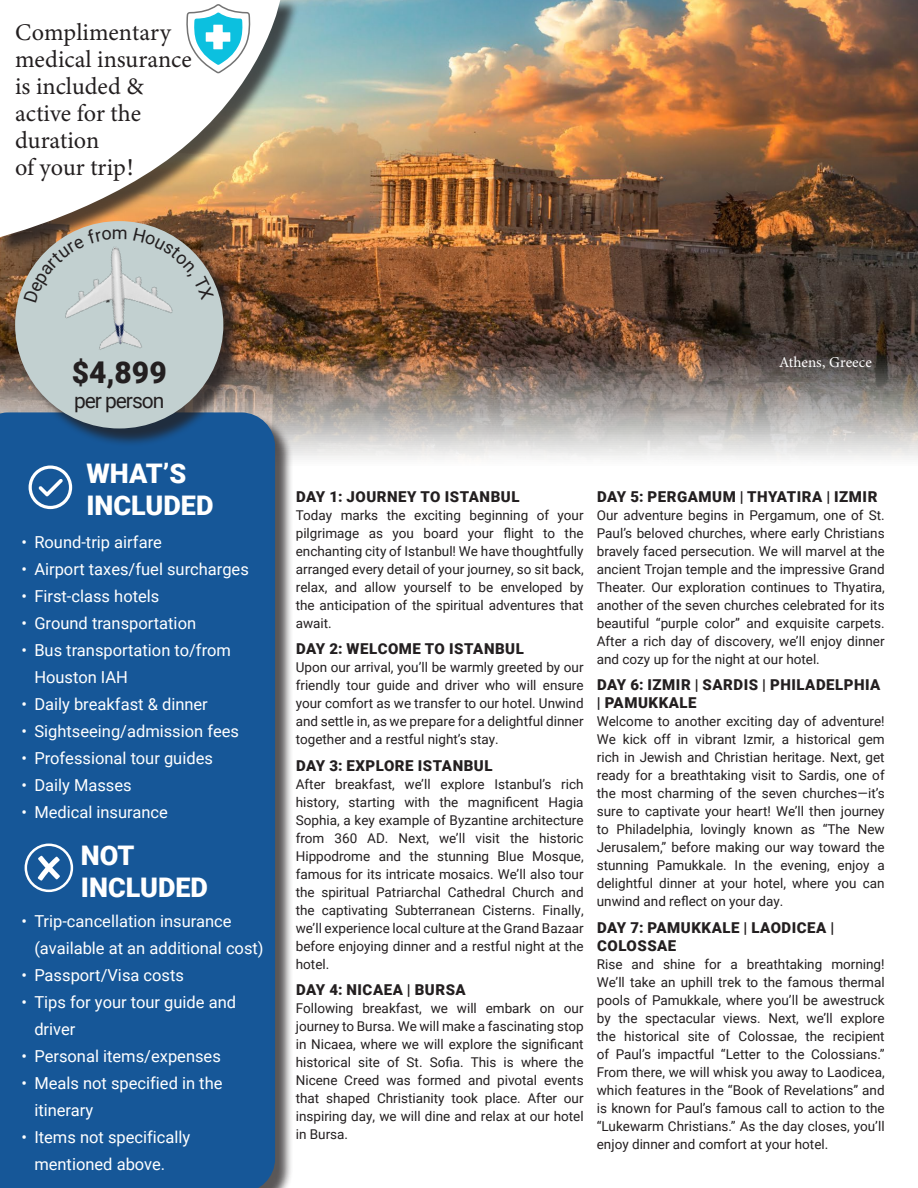
<style>
.page{position:relative;width:918px;height:1188px;background:#fff}
.page>*{position:absolute;margin:0;border:0;box-sizing:border-box;transform-origin:0 0}
.t1{font:900 30px "Roboto";color:#231f20}
.t2{font:900 27px "Roboto";color:#fff}
.t3{font:24px/27px "Minion Variable Concept";color:#231f20}
.t4{font:21px "Roboto";letter-spacing:-.05em;color:#231f20}
.t5{font:16.5px/27px "Roboto";color:#fff}
.Daily_Itinerary{font:900 15px/18px "Roboto";letter-spacing:.035em;color:#231f20}
.t6{font:15px "Minion Variable Concept";color:#fff}
.Body{font:13.5px/18px "Roboto";color:#231f20;text-align:justify}
</style>
<div class="page">
<img style="left:0;top:0;width:918px;height:458px">
<div style="left:0;top:415px;width:294px;height:773px;background:#231f20;opacity:.75"></div>
<div style="left:0;top:412px;width:275px;height:776px;background:#165798"></div>
<svg style="left:25px;top:844px;width:48px;height:48px"></svg>
<svg style="left:29px;top:466px;width:43px;height:43px"></svg>
<div style="left:0;top:0;width:299px;height:256px;background:#231f20;opacity:.75"></div>
<svg style="left:0;top:0;width:281px;height:238px"></svg>
<svg style="left:186px;top:4px;width:64px;height:69px"></svg>
<div style="left:18px;top:224px;width:224px;height:223px;background:#231f20;opacity:.75"></div>
<img style="left:15px;top:221px;width:206px;height:201px">
<svg style="left:24px;top:229px;width:103px;height:74px;background:#b7bcb9"></svg>
<svg style="left:133px;top:227px;width:81px;height:73px;background:#b1b4af"></svg>
<p class="t3" style="left:15px;top:19px;width:178px">Complimentary medical insurance is included &amp; active for the duration</p>
<p class="t3" style="left:15px;top:154px;width:120px">of your trip!</p>
<p class="t1" style="left:72px;top:351px;width:96px">$4,899</p>
<p class="t4" style="left:74px;top:386px;width:92px">per person</p>
<p class="t2" style="left:86px;top:455px;width:101px">WHAT’S</p>
<p class="t2" style="left:86px;top:486px;width:129px">INCLUDED</p>
<p class="t5" style="left:22px;top:528px;width:142px">• Round-trip airfare</p>
<p class="t5" style="left:22px;top:555px;width:229px">• Airport taxes/fuel surcharges</p>
<p class="t5" style="left:22px;top:582px;width:139px">• First-class hotels</p>
<p class="t5" style="left:22px;top:609px;width:176px">• Ground transportation</p>
<p class="t5" style="left:34px;top:636px;width:198px;text-indent:-13px">• Bus transportation to/from<br>Houston IAH</p>
<p class="t5" style="left:22px;top:690px;width:188px">• Daily breakfast &amp; dinner</p>
<p class="t5" style="left:22px;top:717px;width:219px">• Sightseeing/admission fees</p>
<p class="t5" style="left:22px;top:744px;width:193px">• Professional tour guides</p>
<p class="t5" style="left:22px;top:771px;width:112px">• Daily Masses</p>
<p class="t5" style="left:22px;top:798px;width:148px">• Medical insurance</p>
<p class="t2" style="left:81px;top:837px;width:55px">NOT</p>
<p class="t2" style="left:81px;top:868px;width:129px">INCLUDED</p>
<p class="t5" style="left:34px;top:907px;width:231px;text-indent:-13px">• Trip-cancellation insurance (available at an additional cost)</p>
<p class="t5" style="left:22px;top:961px;width:164px">• Passport/Visa costs</p>
<p class="t5" style="left:34px;top:988px;width:203px;text-indent:-13px">• Tips for your tour guide and driver</p>
<p class="t5" style="left:22px;top:1042px;width:201px">• Personal items/expenses</p>
<p class="t5" style="left:34px;top:1069px;width:190px;text-indent:-13px">• Meals not specified in the itinerary</p>
<p class="t5" style="left:34px;top:1123px;width:158px;text-indent:-13px">• Items not specifically mentioned above.</p>
<p class="t6" style="left:780px;top:351px;width:93px">Athens, Greece</p>
<p class="Daily_Itinerary" style="left:296px;top:487px;width:225px">DAY 1: JOURNEY TO ISTANBUL</p>
<p class="Body" style="left:296px;top:505px;width:289px">Today marks the exciting beginning of your pilgrimage as you board your flight to the enchanting city of Istanbul! We have thoughtfully arranged every detail of your journey, so sit back, relax, and allow yourself to be enveloped by the anticipation of the spiritual adventures that await.</p>
<p class="Daily_Itinerary" style="left:296px;top:639px;width:229px">DAY 2: WELCOME TO ISTANBUL</p>
<p class="Body" style="left:296px;top:658px;width:289px">Upon our arrival, you’ll be warmly greeted by our friendly tour guide and driver who will ensure your comfort as we transfer to our hotel. Unwind and settle in, as we prepare for a delightful dinner together and a restful night’s stay.</p>
<p class="Daily_Itinerary" style="left:296px;top:756px;width:198px">DAY 3: EXPLORE ISTANBUL</p>
<p class="Body" style="left:296px;top:774px;width:289px">After breakfast, we’ll explore Istanbul’s rich history, starting with the magnificent Hagia Sophia, a key example of Byzantine architecture from 360 AD. Next, we’ll visit the historic Hippodrome and the stunning Blue Mosque, famous for its intricate mosaics. We’ll also tour the spiritual Patriarchal Cathedral Church and the captivating Subterranean Cisterns. Finally, we’ll experience local culture at the Grand Bazaar before enjoying dinner and a restful night at the hotel.</p>
<p class="Daily_Itinerary" style="left:296px;top:980px;width:171px">DAY 4: NICAEA | BURSA</p>
<p class="Body" style="left:296px;top:999px;width:289px">Following breakfast, we will embark on our journey to Bursa. We will make a fascinating stop in Nicaea, where we will explore the significant historical site of St. Sofia. This is where the Nicene Creed was formed and pivotal events that shaped Christianity took place. After our inspiring day, we will dine and relax at our hotel in Bursa.</p>
<p class="Daily_Itinerary" style="left:597px;top:487px;width:282px">DAY 5: PERGAMUM | THYATIRA | IZMIR</p>
<p class="Body" style="left:597px;top:505px;width:289px">Our adventure begins in Pergamum, one of St.<br>Paul’s beloved churches, where early Christians bravely faced persecution. We will marvel at the ancient Trojan temple and the impressive Grand Theater. Our exploration continues to Thyatira, another of the seven churches celebrated for its beautiful “purple color” and exquisite carpets.<br>After a rich day of discovery, we’ll enjoy dinner and cozy up for the night at our hotel.</p>
<p class="Daily_Itinerary" style="left:597px;top:675px;width:285px">DAY 6: IZMIR | SARDIS | PHILADELPHIA | PAMUKKALE</p>
<p class="Body" style="left:597px;top:712px;width:289px">Welcome to another exciting day of adventure!<br>We kick off in vibrant Izmir, a historical gem rich in Jewish and Christian heritage. Next, get ready for a breathtaking visit to Sardis, one of the most charming of the seven churches—it’s sure to captivate your heart! We’ll then journey to Philadelphia, lovingly known as “The New Jerusalem,” before making our way toward the stunning Pamukkale. In the evening, enjoy a delightful dinner at your hotel, where you can unwind and reflect on your day.</p>
<p class="Daily_Itinerary" style="left:597px;top:918px;width:239px">DAY 7: PAMUKKALE | LAODICEA |<br>COLOSSAE</p>
<p class="Body" style="left:597px;top:954px;width:289px">Rise and shine for a breathtaking morning!<br>We’ll take an uphill trek to the famous thermal pools of Pamukkale, where you’ll be awestruck by the spectacular views. Next, we’ll explore the historical site of Colossae, the recipient of Paul’s impactful “Letter to the Colossians.” From there, we will whisk you away to Laodicea, which features in the “Book of Revelations” and is known for Paul’s famous call to action to the “Lukewarm Christians.” As the day closes, you’ll enjoy dinner and comfort at your hotel.</p>
</div>
